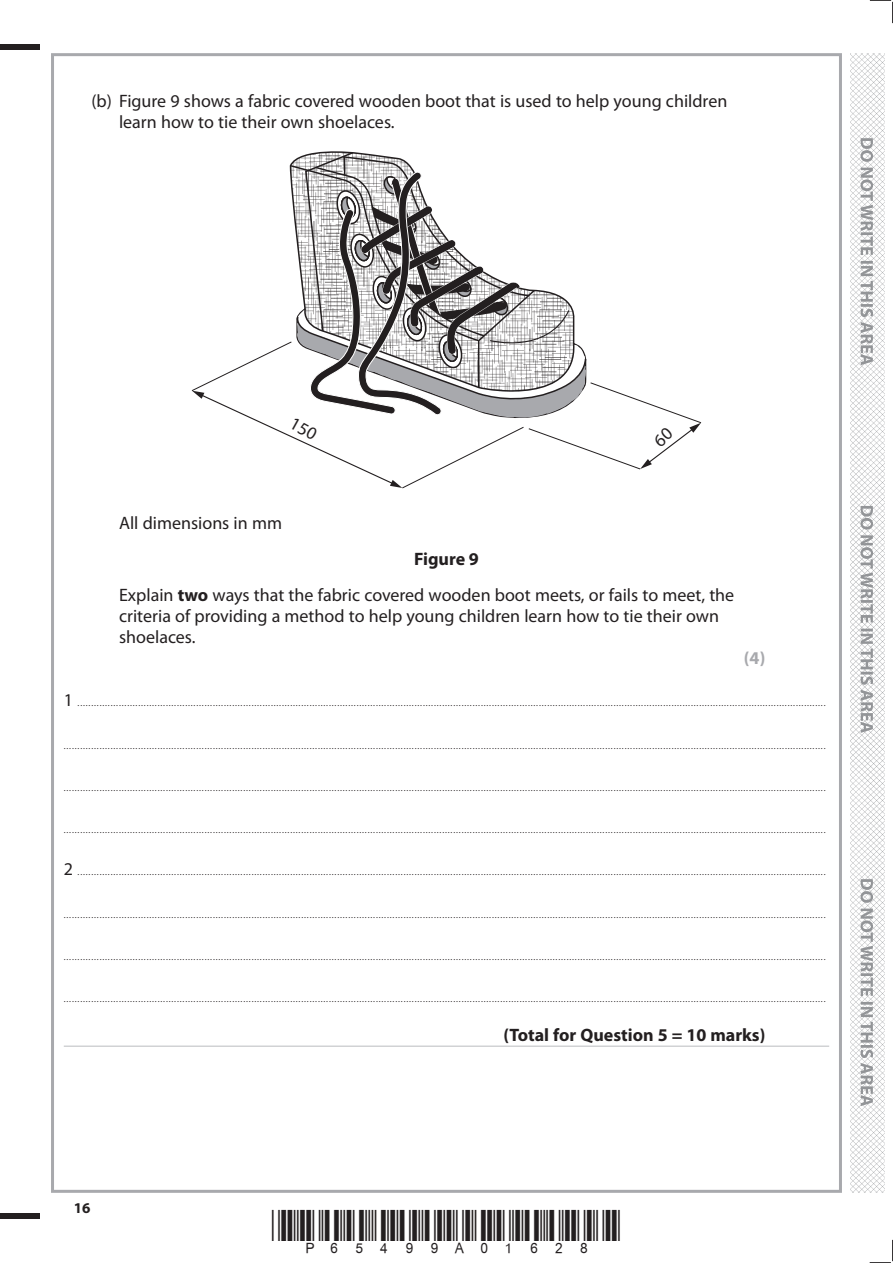
<style>
.page{position:relative;width:893px;height:1263px;background:#fff}
.page>*{position:absolute;margin:0;border:0;box-sizing:border-box;transform-origin:0 0}
.t1{font:18px/21px "Myriad Pro";color:#231f20}
.t2{font:700 18px "Myriad Pro";color:#231f20}
.t3{font:700 18px "Myriad Pro";color:#a8a9ad}
.t4{font:700 15px "Myriad Pro";color:#231f20}
.t5{font:9px "Myriad Pro";color:#231f20}
.s1{font-weight:700}
.s2{font-size:18px}
</style>
<div class="page">
<div style="left:0;top:44px;width:40px;height:5px;background:#231f20"></div>
<div style="left:0;top:1214px;width:40px;height:5px;background:#231f20"></div>
<svg style="left:870px;top:0;width:23px;height:23px"></svg>
<svg style="left:870px;top:1240px;width:23px;height:23px"></svg>
<img style="left:850px;top:53px;width:34px;height:1140px">
<svg style="left:860px;top:138px;width:13px;height:968px"></svg>
<hr style="left:64px;top:1045px;width:765px;height:2px;background:#d1d2d4">
<svg style="left:191px;top:151px;width:511px;height:338px"></svg>
<h1 class="t1" style="left:119px;top:90px;width:610px;text-indent:-28px">(b) Figure 9 shows a fabric covered wooden boot that is used to help young children learn how to tie their own shoelaces.</h1>
<h1 class="t1" style="left:119px;top:512px;width:164px">All dimensions in mm</h1>
<h1 class="t1" style="left:119px;top:541px;width:617px;line-height:36px;text-indent:295px"><span class="s1">Figure 9<br></span>Explain <span class="s1">two</span> ways that the fabric covered wooden boot meets, or fails to meet, the</h1>
<h1 class="t1" style="left:119px;top:605px;width:602px">criteria of providing a method to help young children learn how to tie their own shoelaces.</h1>
<h1 class="t3" style="left:744px;top:646px;width:23px">(4)</h1>
<p class="t5" style="left:64px;top:698px;width:763px"><span class="s2">1</span> ...............................................................................................................................................................................................................................................................................</p>
<p class="t5" style="left:64px;top:740px;width:763px">....................................................................................................................................................................................................................................................................................</p>
<p class="t5" style="left:64px;top:782px;width:763px">....................................................................................................................................................................................................................................................................................</p>
<p class="t5" style="left:64px;top:825px;width:763px">....................................................................................................................................................................................................................................................................................</p>
<p class="t5" style="left:64px;top:867px;width:763px"><span class="s2">2</span> ...............................................................................................................................................................................................................................................................................</p>
<p class="t5" style="left:64px;top:909px;width:763px">....................................................................................................................................................................................................................................................................................</p>
<p class="t5" style="left:64px;top:951px;width:763px">....................................................................................................................................................................................................................................................................................</p>
<p class="t5" style="left:64px;top:994px;width:763px">....................................................................................................................................................................................................................................................................................</p>
<h1 class="t2" style="left:503px;top:1023px;width:264px">(Total for Question 5 = 10 marks)</h1>
<h2 class="t4" style="left:74px;top:1198px;width:18px">16</h2>
</div>
